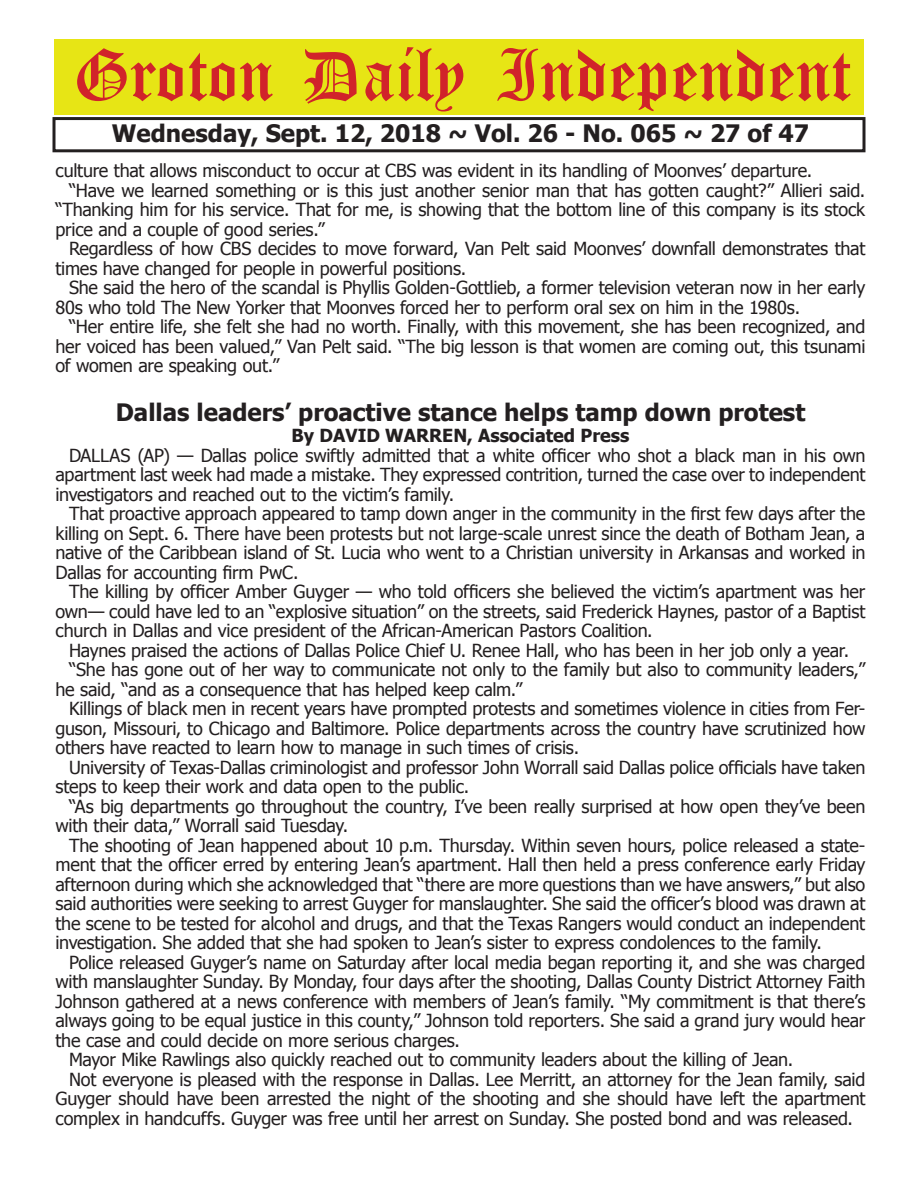
<style>
.page{position:relative;width:918px;height:1188px;background:#fff}
.page>*{position:absolute;margin:0;border:0;box-sizing:border-box;transform-origin:0 0}
.t1{font:54px "Old English Five";color:#d1232a}
.t2{font:700 24px "Tahoma";color:#231f20}
.t3{font:18px/19.5px "Tahoma";letter-spacing:-.01em;color:#231f20;text-align:justify}
.t4{font:700 18px "Tahoma";color:#231f20}
</style>
<div class="page">
<div style="left:52px;top:117px;width:814px;height:35px;border:3px solid #231f20"></div>
<div style="left:54px;top:40px;width:810px;height:75px;background:#e7e515"></div>
<h1 class="t1" style="left:73px;top:50px;width:779px">Groton Daily Independent</h1>
<h2 class="t2" style="left:112px;top:116px;width:699px">Wednesday, Sept. 12, 2018 ~ Vol. 26 - No. 065 ~ 27 of 47</h2>
<p class="t3" style="left:56px;top:160px;width:758px">culture that allows misconduct to occur at CBS was evident in its handling of Moonves’ departure.</p>
<p class="t3" style="left:69px;top:180px;width:798px">“Have we learned something or is this just another senior man that has gotten caught?” Allieri said.</p>
<p class="t3" style="left:56px;top:199px;width:811px">“Thanking him for his service. That for me, is showing that the bottom line of this company is its stock</p>
<p class="t3" style="left:56px;top:219px;width:271px">price and a couple of good series.”</p>
<p class="t3" style="left:69px;top:238px;width:798px">Regardless of how CBS decides to move forward, Van Pelt said Moonves’ downfall demonstrates that</p>
<p class="t3" style="left:56px;top:258px;width:412px">times have changed for people in powerful positions.</p>
<p class="t3" style="left:69px;top:277px;width:798px">She said the hero of the scandal is Phyllis Golden-Gottlieb, a former television veteran now in her early</p>
<p class="t3" style="left:56px;top:297px;width:746px">80s who told The New Yorker that Moonves forced her to perform oral sex on him in the 1980s.</p>
<p class="t3" style="left:69px;top:316px;width:798px">“Her entire life, she felt she had no worth. Finally, with this movement, she has been recognized, and</p>
<p class="t3" style="left:56px;top:336px;width:811px">her voiced has been valued,” Van Pelt said. “The big lesson is that women are coming out, this tsunami</p>
<p class="t3" style="left:56px;top:355px;width:225px">of women are speaking out.”</p>
<h2 class="t2" style="left:116px;top:395px;width:691px">Dallas leaders’ proactive stance helps tamp down protest</h2>
<p class="t4" style="left:292px;top:423px;width:339px">By DAVID WARREN, Associated Press</p>
<p class="t3" style="left:56px;top:445px;width:812px;text-indent:14px">DALLAS (AP) — Dallas police swiftly admitted that a white officer who shot a black man in his own apartment last week had made a mistake. They expressed contrition, turned the case over to independent investigators and reached out to the victim’s family.</p>
<p class="t3" style="left:56px;top:503px;width:811px;text-indent:14px">That proactive approach appeared to tamp down anger in the community in the first few days after the killing on Sept. 6. There have been protests but not large-scale unrest since the death of Botham Jean, a native of the Caribbean island of St. Lucia who went to a Christian university in Arkansas and worked in Dallas for accounting firm PwC.</p>
<p class="t3" style="left:56px;top:581px;width:811px;text-indent:14px">The killing by officer Amber Guyger — who told officers she believed the victim’s apartment was her own— could have led to an “explosive situation” on the streets, said Frederick Haynes, pastor of a Baptist church in Dallas and vice president of the African-American Pastors Coalition.</p>
<p class="t3" style="left:69px;top:640px;width:782px">Haynes praised the actions of Dallas Police Chief U. Renee Hall, who has been in her job only a year.</p>
<p class="t3" style="left:69px;top:659px;width:798px">“She has gone out of her way to communicate not only to the family but also to community leaders,”</p>
<p class="t3" style="left:56px;top:679px;width:468px">he said, “and as a consequence that has helped keep calm.”</p>
<p class="t3" style="left:69px;top:698px;width:798px">Killings of black men in recent years have prompted protests and sometimes violence in cities from Fer-</p>
<p class="t3" style="left:56px;top:718px;width:812px">guson, Missouri, to Chicago and Baltimore. Police departments across the country have scrutinized how</p>
<p class="t3" style="left:56px;top:737px;width:525px">others have reacted to learn how to manage in such times of crisis.</p>
<p class="t3" style="left:69px;top:757px;width:798px">University of Texas-Dallas criminologist and professor John Worrall said Dallas police officials have taken</p>
<p class="t3" style="left:56px;top:776px;width:415px">steps to keep their work and data open to the public.</p>
<p class="t3" style="left:69px;top:796px;width:798px">“As big departments go throughout the country, I’ve been really surprised at how open they’ve been</p>
<p class="t3" style="left:56px;top:815px;width:294px">with their data,” Worrall said Tuesday.</p>
<p class="t3" style="left:69px;top:835px;width:798px">The shooting of Jean happened about 10 p.m. Thursday. Within seven hours, police released a state-</p>
<p class="t3" style="left:56px;top:854px;width:812px">ment that the officer erred by entering Jean’s apartment. Hall then held a press conference early Friday</p>
<p class="t3" style="left:56px;top:874px;width:811px">afternoon during which she acknowledged that “there are more questions than we have answers,” but also</p>
<p class="t3" style="left:56px;top:893px;width:811px">said authorities were seeking to arrest Guyger for manslaughter. She said the officer’s blood was drawn at</p>
<p class="t3" style="left:56px;top:913px;width:811px">the scene to be tested for alcohol and drugs, and that the Texas Rangers would conduct an independent</p>
<p class="t3" style="left:56px;top:932px;width:768px">investigation. She added that she had spoken to Jean’s sister to express condolences to the family.</p>
<p class="t3" style="left:69px;top:952px;width:798px">Police released Guyger’s name on Saturday after local media began reporting it, and she was charged</p>
<p class="t3" style="left:56px;top:971px;width:811px">with manslaughter Sunday. By Monday, four days after the shooting, Dallas County District Attorney Faith</p>
<p class="t3" style="left:56px;top:991px;width:811px">Johnson gathered at a news conference with members of Jean’s family. “My commitment is that there’s</p>
<p class="t3" style="left:56px;top:1010px;width:811px">always going to be equal justice in this county,” Johnson told reporters. She said a grand jury would hear</p>
<p class="t3" style="left:56px;top:1030px;width:406px">the case and could decide on more serious charges.</p>
<p class="t3" style="left:69px;top:1049px;width:726px">Mayor Mike Rawlings also quickly reached out to community leaders about the killing of Jean.</p>
<p class="t3" style="left:69px;top:1069px;width:798px">Not everyone is pleased with the response in Dallas. Lee Merritt, an attorney for the Jean family, said</p>
<p class="t3" style="left:56px;top:1088px;width:811px">Guyger should have been arrested the night of the shooting and she should have left the apartment</p>
<p class="t3" style="left:56px;top:1108px;width:799px">complex in handcuffs. Guyger was free until her arrest on Sunday. She posted bond and was released.</p>
</div>
